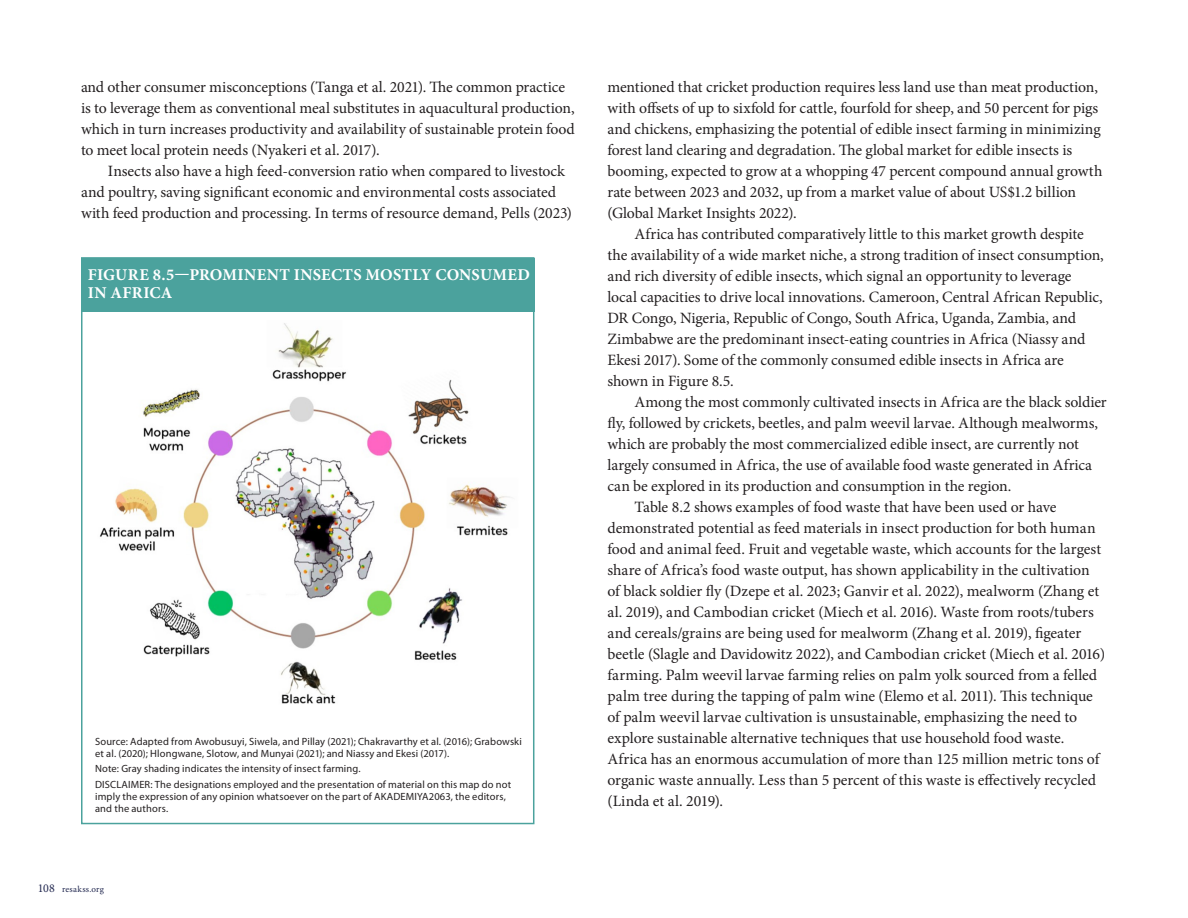
<style>
.page{position:relative;width:1188px;height:918px;background:#fff}
.page>*{position:absolute;margin:0;border:0;box-sizing:border-box;transform-origin:0 0}
.t1{font:700 16.5px/18px "Minion Pro";letter-spacing:.015em;color:#fff}
.t2{font:15.75px/21px "Minion Pro";letter-spacing:-.005em;color:#231f20}
.t3{font:10.5px/12px "Myriad Pro";letter-spacing:.01em;color:#231f20}
.t4{font:9px "Minion Pro";letter-spacing:.025em;color:#222850}
.s1{font-size:12px}
</style>
<div class="page">
<div style="left:81px;top:257px;width:453px;height:567px;background:#fff;border:2px solid #4ba29d"></div>
<div style="left:81px;top:258px;width:453px;height:54px;background:#4ba29d"></div>
<img style="left:99px;top:323px;width:413px;height:381px">
<p class="t2" style="left:81px;top:77px;width:495px">and other consumer misconceptions (Tanga et al. 2021). The common practice is to leverage them as conventional meal substitutes in aquacultural production, which in turn increases productivity and availability of sustainable protein food to meet local protein needs (Nyakeri et al. 2017).</p>
<p class="t2" style="left:81px;top:161px;width:493px;text-indent:27px">Insects also have a high feed-conversion ratio when compared to livestock and poultry, saving significant economic and environmental costs associated with feed production and processing. In terms of resource demand, Pells (2023)</p>
<p class="t1" style="left:88px;top:266px;width:444px">FIGURE 8.5—PROMINENT INSECTS MOSTLY CONSUMED<br>IN AFRICA</p>
<p class="t3" style="left:95px;top:735px;width:428px">Source: Adapted from Awobusuyi, Siwela, and Pillay (2021); Chakravarthy et al. (2016); Grabowski et al. (2020); Hlongwane, Slotow, and Munyai (2021); and Niassy and Ekesi (2017).</p>
<p class="t3" style="left:95px;top:761px;width:418px;line-height:15.5px">Note: Gray shading indicates the intensity of insect farming.<br>DISCLAIMER: The designations employed and the presentation of material on this map do not</p>
<p class="t3" style="left:95px;top:790px;width:412px">imply the expression of any opinion whatsoever on the part of AKADEMIYA2063, the editors, and the authors.</p>
<p class="t4" style="left:38px;top:883px;width:68px"><span class="s1">108</span> resakss.org</p>
<p class="t2" style="left:608px;top:77px;width:496px">mentioned that cricket production requires less land use than meat production, with offsets of up to sixfold for cattle, fourfold for sheep, and 50 percent for pigs and chickens, emphasizing the potential of edible insect farming in minimizing forest land clearing and degradation. The global market for edible insects is booming, expected to grow at a whopping 47 percent compound annual growth rate between 2023 and 2032, up from a market value of about US$1.2 billion (Global Market Insights 2022).</p>
<p class="t2" style="left:608px;top:224px;width:498px;text-indent:27px">Africa has contributed comparatively little to this market growth despite the availability of a wide market niche, a strong tradition of insect consumption, and rich diversity of edible insects, which signal an opportunity to leverage local capacities to drive local innovations. Cameroon, Central African Republic, DR Congo, Nigeria, Republic of Congo, South Africa, Uganda, Zambia, and Zimbabwe are the predominant insect-eating countries in Africa (Niassy and Ekesi 2017). Some of the commonly consumed edible insects in Africa are shown in Figure 8.5.</p>
<p class="t2" style="left:635px;top:392px;width:474px">Among the most commonly cultivated insects in Africa are the black soldier</p>
<p class="t2" style="left:608px;top:413px;width:492px">fly, followed by crickets, beetles, and palm weevil larvae. Although mealworms,</p>
<p class="t2" style="left:608px;top:434px;width:473px">which are probably the most commercialized edible insect, are currently not</p>
<p class="t2" style="left:608px;top:455px;width:486px">largely consumed in Africa, the use of available food waste generated in Africa</p>
<p class="t2" style="left:608px;top:476px;width:405px">can be explored in its production and consumption in the region.</p>
<p class="t2" style="left:635px;top:497px;width:424px">Table 8.2 shows examples of food waste that have been used or have</p>
<p class="t2" style="left:608px;top:518px;width:490px">demonstrated potential as feed materials in insect production for both human</p>
<p class="t2" style="left:608px;top:539px;width:495px">food and animal feed. Fruit and vegetable waste, which accounts for the largest</p>
<p class="t2" style="left:608px;top:560px;width:484px">share of Africa’s food waste output, has shown applicability in the cultivation</p>
<p class="t2" style="left:608px;top:581px;width:493px">of black soldier fly (Dzepe et al. 2023; Ganvir et al. 2022), mealworm (Zhang et</p>
<p class="t2" style="left:608px;top:602px;width:488px">al. 2019), and Cambodian cricket (Miech et al. 2016). Waste from roots/tubers</p>
<p class="t2" style="left:608px;top:623px;width:475px">and cereals/grains are being used for mealworm (Zhang et al. 2019), figeater</p>
<p class="t2" style="left:608px;top:644px;width:499px">beetle (Slagle and Davidowitz 2022), and Cambodian cricket (Miech et al. 2016)</p>
<p class="t2" style="left:608px;top:665px;width:491px">farming. Palm weevil larvae farming relies on palm yolk sourced from a felled</p>
<p class="t2" style="left:608px;top:686px;width:487px">palm tree during the tapping of palm wine (Elemo et al. 2011). This technique</p>
<p class="t2" style="left:608px;top:707px;width:471px">of palm weevil larvae cultivation is unsustainable, emphasizing the need to</p>
<p class="t2" style="left:608px;top:728px;width:458px">explore sustainable alternative techniques that use household food waste.</p>
<p class="t2" style="left:608px;top:749px;width:493px">Africa has an enormous accumulation of more than 125 million metric tons of</p>
<p class="t2" style="left:608px;top:770px;width:490px">organic waste annually. Less than 5 percent of this waste is effectively recycled</p>
<p class="t2" style="left:608px;top:791px;width:117px">(Linda et al. 2019).</p>
</div>
